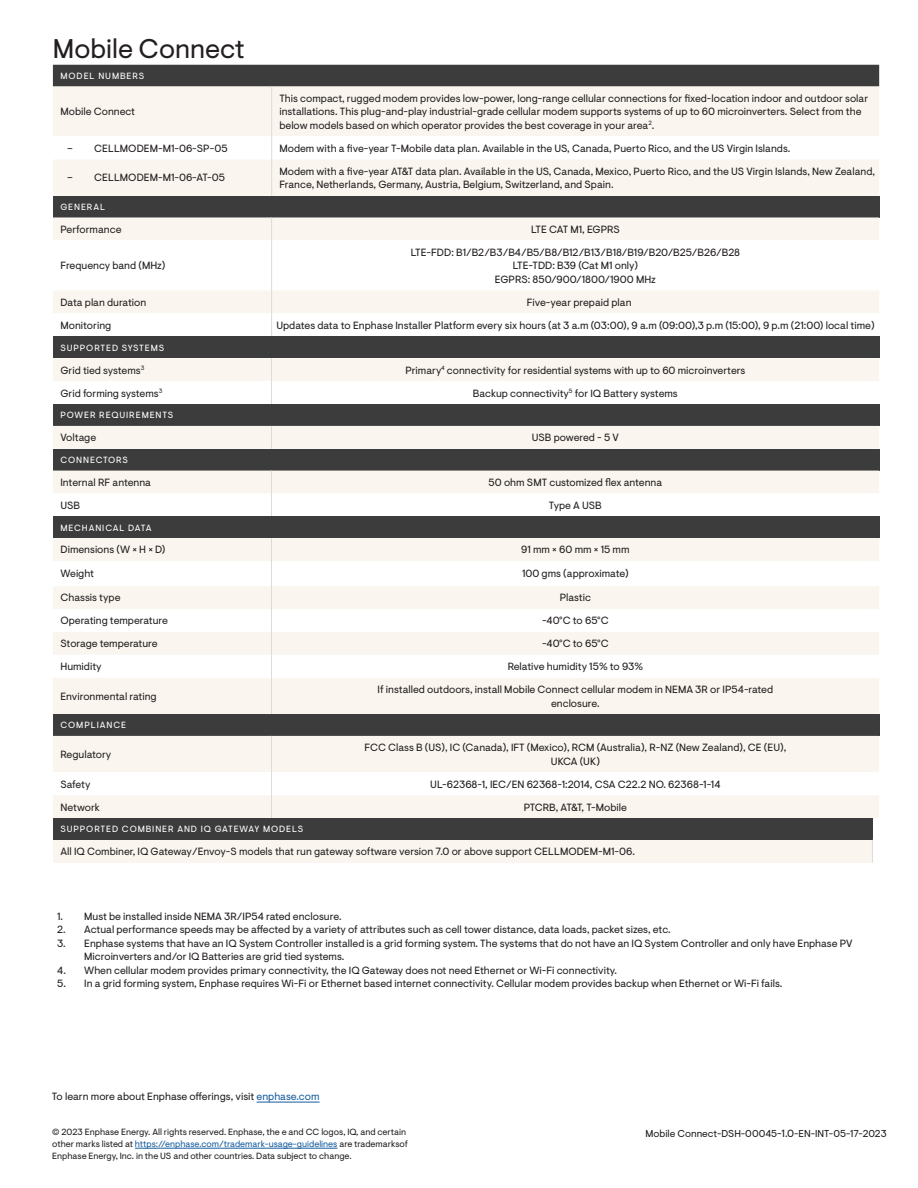
<style>
.page{position:relative;width:918px;height:1188px;background:#fff}
.page>*{position:absolute;margin:0;border:0;box-sizing:border-box;transform-origin:0 0}
.Specification_headli{font:27px "Enphase Visuelt";color:#231f20}
.Specification_cell{font:10.5px/13.5px "Enphase Visuelt";color:#231f20}
.Specification_left_a{font:10.5px "Enphase Visuelt";color:#231f20}
.Specification_left_c{font:10.5px "Enphase Visuelt";color:#231f20}
.Footnote_left{font:10.5px "Enphase Visuelt";color:#231f20}
.Specification_cell-2{font:10.5px "Enphase Visuelt";letter-spacing:-.02em;color:#231f20}
.Footnote_left-2{font:10.05px "Enphase Visuelt";color:#231f20}
.Footnote_left-3{font:9px/12px "Enphase Visuelt";color:#231f20}
.Specification_first{font:9px "Enphase Visuelt";letter-spacing:.1em;color:#fff}
.s1{color:#175d9e}
.s2{font-size:10.5px}
</style>
<div class="page">
<hr style="left:257px;top:1102px;width:63px;height:1px;background:#175d9e">
<div style="left:53px;top:65px;width:826px;height:22px;background:#3c3c3c"></div>
<div style="left:53px;top:87px;width:826px;height:109px;background:#faf6ef"></div>
<hr style="left:271px;top:87px;width:1px;height:49px;background:#dcdcd6">
<svg style="left:53px;top:136px;width:826px;height:23px"></svg>
<hr style="left:271px;top:159px;width:1px;height:37px;background:#dcdcd6">
<div style="left:53px;top:196px;width:826px;height:21px;background:#3c3c3c"></div>
<div style="left:53px;top:217px;width:826px;height:23px;background:#faf6ef"></div>
<svg style="left:53px;top:290px;width:826px;height:47px;fill:#fcf9f6"></svg>
<svg style="left:271px;top:217px;width:1px;height:23px"></svg>
<hr style="left:271px;top:240px;width:1px;height:50px;background:#dcdcd6">
<svg style="left:271px;top:290px;width:1px;height:47px"></svg>
<div style="left:53px;top:337px;width:826px;height:21px;background:#3c3c3c"></div>
<svg style="left:53px;top:358px;width:826px;height:46px"></svg>
<div style="left:53px;top:404px;width:826px;height:22px;background:#3c3c3c"></div>
<div style="left:53px;top:426px;width:826px;height:23px;background:#faf6ef"></div>
<div style="left:53px;top:449px;width:826px;height:22px;background:#3c3c3c"></div>
<svg style="left:53px;top:471px;width:826px;height:45px"></svg>
<div style="left:53px;top:516px;width:826px;height:22px;background:#3c3c3c"></div>
<div style="left:53px;top:538px;width:826px;height:176px;background:#faf6ef"></div>
<svg style="left:53px;top:561px;width:826px;height:117px"></svg>
<svg style="left:271px;top:538px;width:1px;height:140px"></svg>
<hr style="left:271px;top:678px;width:1px;height:36px;background:#dcdcd6">
<div style="left:53px;top:714px;width:826px;height:22px;background:#3c3c3c"></div>
<div style="left:53px;top:736px;width:826px;height:36px;background:#faf6ef"></div>
<hr style="left:271px;top:736px;width:1px;height:36px;background:#dcdcd6">
<svg style="left:53px;top:772px;width:826px;height:46px"></svg>
<div style="left:53px;top:818px;width:819px;height:22px;background:#3c3c3c"></div>
<div style="left:53px;top:840px;width:819px;height:23px;background:#faf6ef"></div>
<svg style="left:872px;top:840px;width:1px;height:23px"></svg>
<hr style="left:135px;top:1148px;width:202px;height:1px;background:#175d9e">
<p class="Specification_headli" style="left:53px;top:33px;width:193px">Mobile Connect</p>
<p class="Specification_first" style="left:60px;top:71px;width:85px">MODEL NUMBERS</p>
<p class="Specification_left_c" style="left:60px;top:106px;width:76px">Mobile Connect</p>
<p class="Specification_cell" style="left:279px;top:92px;width:590px">This compact, rugged modem provides low-power, long-range cellular connections for fixed-location indoor and outdoor solar installations. This plug-and-play industrial-grade cellular modem supports systems of up to 60 microinverters. Select from the below models based on which operator provides the best coverage in your area<sup>2</sup>.</p>
<p class="Specification_cell" style="left:67px;top:142px;width:162px">– CELLMODEM-M1-06-SP-05</p>
<p class="Specification_cell" style="left:279px;top:142px;width:513px">Modem with a five-year T-Mobile data plan. Available in the US, Canada, Puerto Rico, and the US Virgin Islands.</p>
<p class="Specification_cell" style="left:67px;top:171px;width:159px">– CELLMODEM-M1-06-AT-05</p>
<p class="Specification_cell" style="left:279px;top:165px;width:597px">Modem with a five-year AT&amp;T data plan. Available in the US, Canada, Mexico, Puerto Rico, and the US Virgin Islands, New Zealand,<br>France, Netherlands, Germany, Austria, Belgium, Switzerland, and Spain.</p>
<p class="Specification_first" style="left:60px;top:202px;width:46px">GENERAL</p>
<p class="Specification_left_c" style="left:60px;top:223px;width:63px">Performance</p>
<p class="Specification_cell-2" style="left:531px;top:223px;width:90px">LTE CAT M1, EGPRS</p>
<p class="Specification_left_c" style="left:60px;top:259px;width:107px">Frequency band (MHz)</p>
<p class="Specification_cell" style="left:411px;top:246px;width:331px;text-align:center">LTE-FDD: B1/B2/B3/B4/B5/B8/B12/B13/B18/B19/B20/B25/B26/B28<br>LTE-TDD: B39 (Cat M1 only)<br>EGPRS: 850/900/1800/1900 MHz</p>
<p class="Specification_left_c" style="left:60px;top:296px;width:87px">Data plan duration</p>
<p class="Specification_cell" style="left:527px;top:296px;width:106px">Five-year prepaid plan</p>
<p class="Specification_left_c" style="left:60px;top:319px;width:52px">Monitoring</p>
<p class="Specification_cell" style="left:276px;top:319px;width:600px">Updates data to Enphase Installer Platform every six hours (at 3 a.m (03:00), 9 a.m (09:00),3 p.m (15:00), 9 p.m (21:00) local time)</p>
<p class="Specification_first" style="left:60px;top:342px;width:105px">SUPPORTED SYSTEMS</p>
<p class="Specification_left_c" style="left:60px;top:364px;width:85px">Grid tied systems<sup>3</sup></p>
<p class="Specification_left_a" style="left:405px;top:364px;width:342px">Primary<sup>4</sup> connectivity for residential systems with up to 60 microinverters</p>
<p class="Specification_left_c" style="left:60px;top:387px;width:103px">Grid forming systems<sup>3</sup></p>
<p class="Specification_left_a" style="left:473px;top:387px;width:206px">Backup connectivity<sup>5</sup> for IQ Battery systems</p>
<p class="Specification_first" style="left:60px;top:410px;width:114px">POWER REQUIREMENTS</p>
<p class="Specification_left_c" style="left:60px;top:431px;width:37px">Voltage</p>
<p class="Specification_left_a" style="left:532px;top:431px;width:89px">USB powered - 5 V</p>
<p class="Specification_first" style="left:60px;top:455px;width:69px">CONNECTORS</p>
<p class="Specification_left_c" style="left:60px;top:476px;width:92px">Internal RF antenna</p>
<p class="Specification_left_a" style="left:489px;top:476px;width:175px">50 ohm SMT customized flex antenna</p>
<p class="Specification_left_c" style="left:60px;top:499px;width:21px">USB</p>
<p class="Specification_left_a" style="left:549px;top:499px;width:54px">Type A USB</p>
<p class="Specification_first" style="left:60px;top:522px;width:93px">MECHANICAL DATA</p>
<p class="Specification_left_c" style="left:60px;top:544px;width:106px">Dimensions (W × H × D)</p>
<p class="Specification_left_a" style="left:521px;top:544px;width:110px">91 mm × 60 mm × 15 mm</p>
<p class="Specification_left_c" style="left:60px;top:568px;width:35px">Weight</p>
<p class="Specification_left_a" style="left:522px;top:568px;width:108px">100 gms (approximate)</p>
<p class="Specification_left_c" style="left:60px;top:592px;width:62px">Chassis type</p>
<p class="Specification_left_a" style="left:560px;top:592px;width:33px">Plastic</p>
<p class="Specification_left_c" style="left:60px;top:615px;width:109px">Operating temperature</p>
<p class="Specification_left_a" style="left:542px;top:615px;width:68px">-40°C to 65°C</p>
<p class="Specification_left_c" style="left:60px;top:638px;width:99px">Storage temperature</p>
<p class="Specification_left_a" style="left:542px;top:638px;width:68px">-40°C to 65°C</p>
<p class="Specification_left_c" style="left:60px;top:660px;width:43px">Humidity</p>
<p class="Specification_left_a" style="left:508px;top:660px;width:137px">Relative humidity 15% to 93%</p>
<p class="Specification_left_c" style="left:60px;top:690px;width:98px">Environmental rating</p>
<p class="Specification_left_a" style="left:378px;top:683px;width:397px">If installed outdoors, install Mobile Connect cellular modem in NEMA 3R or IP54-rated</p>
<p class="Specification_left_a" style="left:551px;top:697px;width:50px">enclosure.</p>
<p class="Specification_first" style="left:60px;top:720px;width:67px">COMPLIANCE</p>
<p class="Specification_left_c" style="left:60px;top:748px;width:52px">Regulatory</p>
<p class="Specification_left_a" style="left:365px;top:741px;width:423px">FCC Class B (US), IC (Canada), IFT (Mexico), RCM (Australia), R-NZ (New Zealand), CE (EU),</p>
<p class="Specification_left_a" style="left:551px;top:755px;width:51px">UKCA (UK)</p>
<p class="Specification_left_c" style="left:60px;top:778px;width:32px">Safety</p>
<p class="Specification_left_a" style="left:430px;top:778px;width:292px">UL-62368-1, IEC/EN 62368-1:2014, CSA C22.2 NO. 62368-1-14</p>
<p class="Specification_left_c" style="left:60px;top:801px;width:41px">Network</p>
<p class="Specification_left_a" style="left:524px;top:801px;width:105px">PTCRB, AT&amp;T, T-Mobile</p>
<p class="Specification_first" style="left:60px;top:824px;width:244px">SUPPORTED COMBINER AND IQ GATEWAY MODELS</p>
<p class="Specification_left_c" style="left:60px;top:845px;width:576px">All IQ Combiner, IQ Gateway/Envoy-S models that run gateway software version 7.0 or above support CELLMODEM-M1-06.</p>
<p class="Specification_cell" style="left:57px;top:910px;width:286px">1. Must be installed inside NEMA 3R/IP54 rated enclosure.</p>
<p class="Specification_cell" style="left:57px;top:923px;width:615px">2. Actual performance speeds may be affected by a variety of attributes such as cell tower distance, data loads, packet sizes, etc.</p>
<p class="Specification_cell" style="left:84px;top:937px;width:770px;text-indent:-27px">3. Enphase systems that have an IQ System Controller installed is a grid forming system. The systems that do not have an IQ System Controller and only have Enphase PV<br>Microinverters and/or IQ Batteries are grid tied systems.</p>
<p class="Specification_cell" style="left:57px;top:964px;width:561px">4. When cellular modem provides primary connectivity, the IQ Gateway does not need Ethernet or Wi-Fi connectivity.</p>
<p class="Specification_cell" style="left:57px;top:977px;width:727px">5. In a grid forming system, Enphase requires Wi-Fi or Ethernet based internet connectivity. Cellular modem provides backup when Ethernet or Wi-Fi fails.</p>
<p class="Footnote_left" style="left:52px;top:1091px;width:269px">To learn more about Enphase offerings, visit <span class="s1">enphase.com</span></p>
<p class="Footnote_left-3" style="left:52px;top:1126px;width:355px">© 2023 Enphase Energy. All rights reserved. Enphase, the e and CC logos, IQ, and certain</p>
<p class="Footnote_left-2" style="left:646px;top:1127px;width:243px">Mobile Connect-DSH-00045<span class="s2">-1.0</span>-EN-INT-05-17-2023</p>
<p class="Footnote_left-3" style="left:52px;top:1138px;width:357px">other marks listed at <span class="s1">https://enphase.com/trademark-usage-guidelines</span> are trademarksof<br>Enphase Energy, Inc. in the US and other countries. Data subject to change.</p>
</div>
